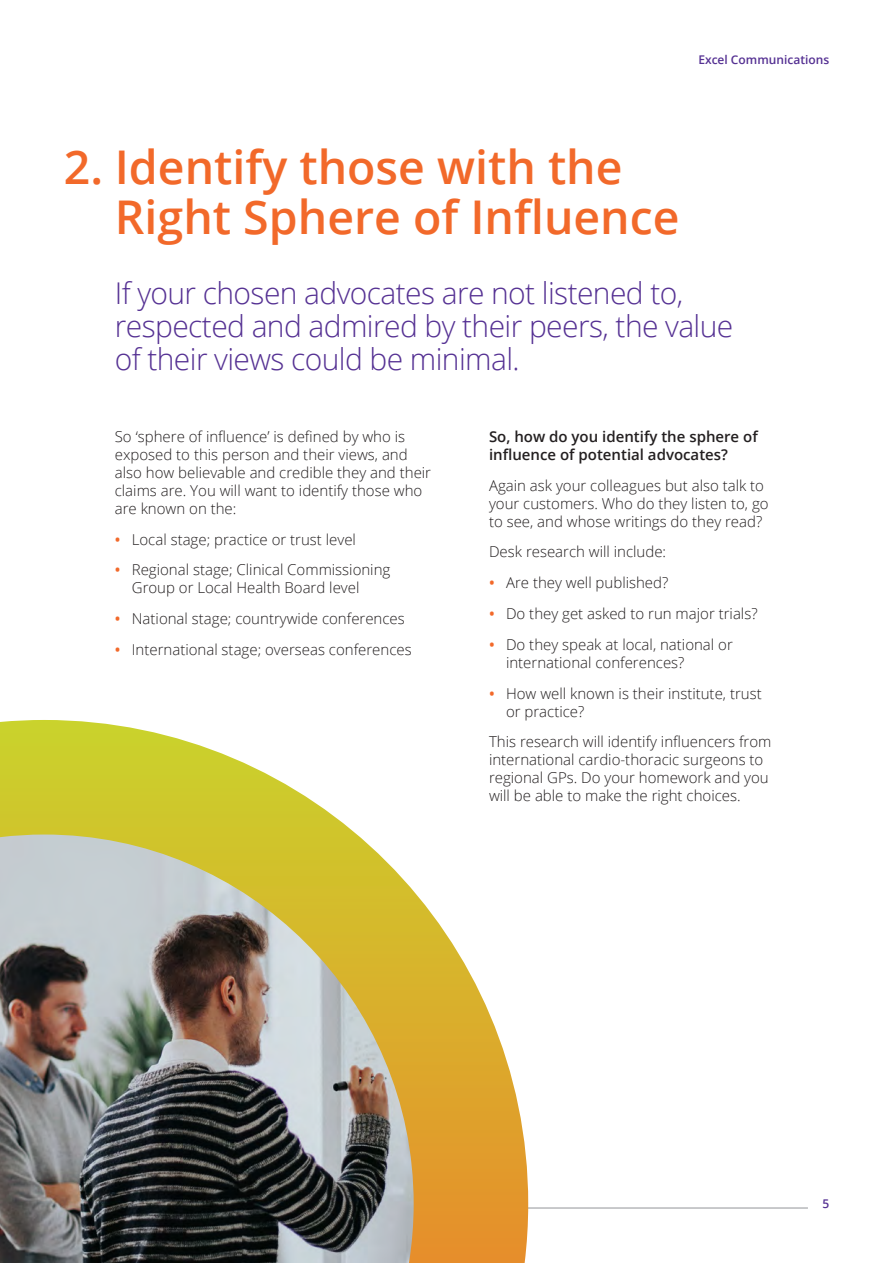
<style>
.page{position:relative;width:893px;height:1263px;background:#fff}
.page>*{position:absolute;margin:0;border:0;box-sizing:border-box;transform-origin:0 0}
.Secondary_Header{font:600 46.5px/49.5px "Open Sans";color:#f2692a}
.Intro_Copy{font:300 30px/33px "Open Sans";letter-spacing:-.02em;color:#553193}
.Body_Text{font:300 15px/18px "Open Sans";color:#231f20}
.Body_Text-2{font:600 15px/18px "Open Sans";color:#231f20}
.t1{font:600 12px "Open Sans";color:#553193}
.s1{font-weight:600;color:#f2692a}
</style>
<div class="page">
<hr style="left:64px;top:1207px;width:744px;height:1px;background:#939598">
<svg style="left:0;top:720px;width:528px;height:543px"></svg>
<img style="left:0;top:834px;width:414px;height:429px">
<p class="t1" style="left:698px;top:51px;width:132px">Excel Communications</p>
<p class="Secondary_Header" style="left:115px;top:142px;width:566px;text-indent:-51px">2. Identify those with the<br>Right Sphere of Influence</p>
<p class="Intro_Copy" style="left:115px;top:276px;width:620px">If your chosen advocates are not listened to, respected and admired by their peers, the value of their views could be minimal.</p>
<p class="Body_Text" style="left:115px;top:427px;width:318px">So ‘sphere of influence’ is defined by who is exposed to this person and their views, and also how believable and credible they and their claims are. You will want to identify those who are known on the:</p>
<p class="Body_Text" style="left:115px;top:530px;width:243px"><span class="s1">•</span> Local stage; practice or trust level</p>
<p class="Body_Text" style="left:132px;top:561px;width:260px;text-indent:-17px"><span class="s1">•</span> Regional stage; Clinical Commissioning<br>Group or Local Health Board level</p>
<p class="Body_Text" style="left:115px;top:609px;width:292px"><span class="s1">•</span> National stage; countrywide conferences</p>
<p class="Body_Text" style="left:115px;top:640px;width:298px"><span class="s1">•</span> International stage; overseas conferences</p>
<p class="Body_Text-2" style="left:489px;top:427px;width:270px">So, how do you identify the sphere of influence of potential advocates?</p>
<p class="Body_Text" style="left:489px;top:476px;width:281px">Again ask your colleagues but also talk to your customers. Who do they listen to, go to see, and whose writings do they read?</p>
<p class="Body_Text" style="left:489px;top:543px;width:179px">Desk research will include:</p>
<p class="Body_Text" style="left:489px;top:573px;width:181px"><span class="s1">•</span> Are they well published?</p>
<p class="Body_Text" style="left:489px;top:604px;width:270px"><span class="s1">•</span> Do they get asked to run major trials?</p>
<p class="Body_Text" style="left:506px;top:635px;width:228px;text-indent:-17px"><span class="s1">•</span> Do they speak at local, national or international conferences?</p>
<p class="Body_Text" style="left:506px;top:684px;width:257px;text-indent:-17px"><span class="s1">•</span> How well known is their institute, trust or practice?</p>
<p class="Body_Text" style="left:489px;top:732px;width:284px">This research will identify influencers from international cardio-thoracic surgeons to regional GPs. Do your homework and you will be able to make the right choices.</p>
<p class="t1" style="left:822px;top:1196px;width:8px">5</p>
</div>
